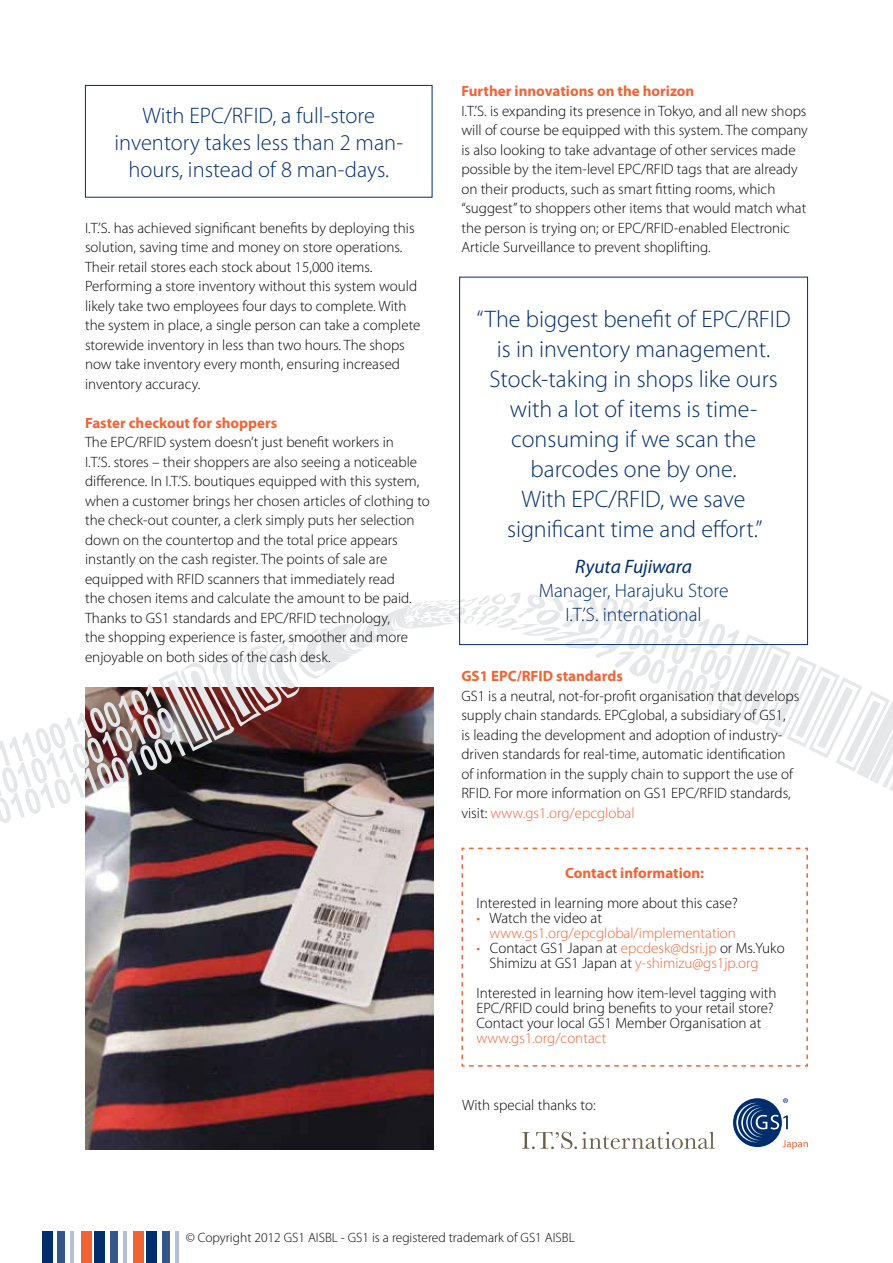
<style>
.page{position:relative;width:893px;height:1263px;background:#fff}
.page>*{position:absolute;margin:0;border:0;box-sizing:border-box;transform-origin:0 0}
.t1{font:300 24px/30px "Myriad Pro";color:#002d6c;text-align:center}
.t2{font:300 22.5px/27px "Myriad Pro";color:#002d6c;text-align:center}
.t3{font:300 19.5px/24px "Myriad Pro";color:#002d6c;text-align:center}
.t4{font:italic 19.5px "Myriad Pro";color:#002d6c}
.t5{font:300 15px/19.5px "Myriad Pro";color:#000}
.t6{font:700 15px "Myriad Pro";color:#f26334}
.t7{font:300 15px/15px "Myriad Pro";color:#f26334}
.t8{font:300 13.5px "Myriad Pro";color:#000}
.s1{color:#f26334}
.s2{color:#000}
</style>
<div class="page">
<img style="left:85px;top:823px;width:349px;height:326px">
<svg style="left:0;top:592px;width:893px;height:231px"></svg>
<div style="left:42px;top:1231px;width:10px;height:32px;background:#002d6c"></div>
<div style="left:95px;top:1231px;width:10px;height:32px;background:#002d6c"></div>
<div style="left:147px;top:1231px;width:10px;height:32px;background:#002d6c"></div>
<div style="left:81px;top:1231px;width:10px;height:32px;background:#f26334"></div>
<div style="left:133px;top:1231px;width:10px;height:32px;background:#f26334"></div>
<div style="left:57px;top:1231px;width:7px;height:32px;background:#335789"></div>
<div style="left:110px;top:1231px;width:7px;height:32px;background:#335789"></div>
<div style="left:162px;top:1231px;width:7px;height:32px;background:#335789"></div>
<hr style="left:71px;top:1231px;width:3px;height:32px;background:#002d6c">
<hr style="left:124px;top:1231px;width:3px;height:32px;background:#002d6c">
<hr style="left:176px;top:1231px;width:3px;height:32px;background:#002d6c">
<svg style="left:461px;top:847px;width:347px;height:220px"></svg>
<div style="left:459px;top:277px;width:349px;height:368px;border:1px solid #002d6c"></div>
<svg style="left:736px;top:1098px;width:72px;height:51px"></svg>
<div style="left:85px;top:85px;width:347px;height:113px;border:1px solid #002d6c"></div>
<svg style="left:522px;top:1132px;width:193px;height:17px"></svg>
<h2 class="t2" style="left:114px;top:102px;width:290px">With EPC/RFID, a full-store inventory takes less than 2 man&shy;hours, instead of 8 man-days.</h2>
<p class="t5" style="left:85px;top:218px;width:337px">I.T.’S. has achieved significant benefits by deploying this solution, saving time and money on store operations.<br>Their retail stores each stock about 15,000 items.<br>Performing a store inventory without this system would likely take two employees four days to complete. With the system in place, a single person can take a complete storewide inventory in less than two hours. The shops now take inventory every month, ensuring increased inventory accuracy.</p>
<p class="t6" style="left:85px;top:413px;width:194px">Faster checkout for shoppers</p>
<p class="t5" style="left:85px;top:432px;width:346px">The EPC/RFID system doesn’t just benefit workers in<br>I.T.’S. stores – their shoppers are also seeing a noticeable difference. In I.T.’S. boutiques equipped with this system, when a customer brings her chosen articles of clothing to the check-out counter, a clerk simply puts her selection down on the countertop and the total price appears instantly on the cash register. The points of sale are equipped with RFID scanners that immediately read<br>the chosen items and calculate the amount to be paid.<br>Thanks to GS1 standards and EPC/RFID technology,<br>the shopping experience is faster, smoother and more enjoyable on both sides of the cash desk.</p>
<p class="t6" style="left:461px;top:81px;width:234px">Further innovations on the horizon</p>
<p class="t5" style="left:461px;top:101px;width:348px">I.T.’S. is expanding its presence in Tokyo, and all new shops will of course be equipped with this system. The company is also looking to take advantage of other services made possible by the item-level EPC/RFID tags that are already on their products, such as smart fitting rooms, which “suggest” to shoppers other items that would match what the person is trying on; or EPC/RFID-enabled Electronic Article Surveillance to prevent shoplifting.</p>
<h1 class="t1" style="left:477px;top:304px;width:315px">“The biggest benefit of EPC/RFID is in inventory management.<br>Stock-taking in shops like ours with a lot of items is time&shy;consuming if we scan the barcodes one by one.<br>With EPC/RFID, we save significant time and effort.”</h1>
<h3 class="t4" style="left:575px;top:554px;width:118px">Ryuta Fujiwara</h3>
<h3 class="t3" style="left:539px;top:578px;width:191px">Manager, Harajuku Store<br>I.T.’S. international</h3>
<p class="t6" style="left:461px;top:666px;width:163px">GS1 EPC/RFID standards</p>
<p class="t5" style="left:461px;top:686px;width:340px">GS1 is a neutral, not-for-profit organisation that develops supply chain standards. EPCglobal, a subsidiary of GS1,<br>is leading the development and adoption of industry&shy;driven standards for real-time, automatic identification of information in the supply chain to support the use of RFID. For more information on GS1 EPC/RFID standards, visit: <span class="s1">www.gs1.org/epcglobal</span></p>
<p class="t6" style="left:565px;top:863px;width:140px">Contact information:</p>
<p class="t5" style="left:476px;top:893px;width:263px">Interested in learning more about this case?</p>
<p class="t7" style="left:490px;top:910px;width:248px;text-indent:-13px">• <span class="s2">Watch the video at </span>www.gs1.org/epcglobal/implementation</p>
<p class="t5" style="left:490px;top:940px;width:297px;line-height:15px;text-indent:-13px"><span class="s1">•</span> Contact GS1 Japan at <span class="s1">epcdesk@dsri.jp</span> or Ms.Yuko<br>Shimizu at GS1 Japan at <span class="s1">y-shimizu@gs1jp.org</span></p>
<p class="t5" style="left:476px;top:985px;width:302px;line-height:15px">Interested in learning how item-level tagging with<br>EPC/RFID could bring benefits to your retail store?<br>Contact your local GS1 Member Organisation at</p>
<p class="t7" style="left:476px;top:1030px;width:131px">www.gs1.org/contact</p>
<p class="t5" style="left:462px;top:1095px;width:135px">With special thanks to:</p>
<p class="t8" style="left:186px;top:1229px;width:391px">© Copyright 2012 GS1 AISBL - GS1 is a registered trademark of GS1 AISBL</p>
</div>
